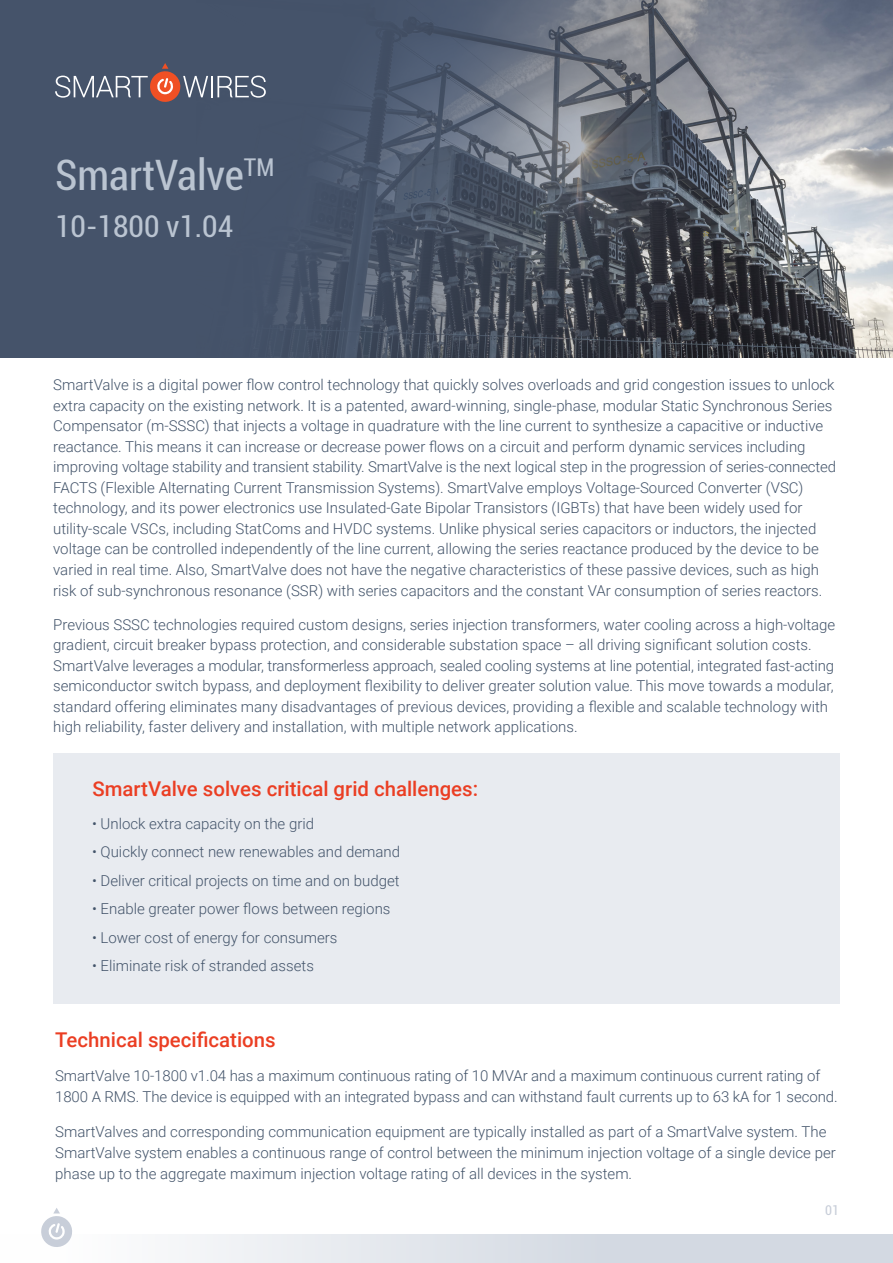
<style>
.page{position:relative;width:893px;height:1263px;background:#fff}
.page>*{position:absolute;margin:0;border:0;box-sizing:border-box;transform-origin:0 0}
.t1{font:condensed 42px "Roboto";color:#bac4d1}
.t2{font:condensed 30px "Roboto";color:#bac4d1}
.t3{font:500 20.4px "Roboto";color:#eb3e23}
.t4{font:300 15px/20.5px "Roboto";color:#43546a}
.t5{font:condensed 13.5px "Roboto";color:#c8ced9}
</style>
<div class="page">
<div style="left:0;top:1234px;width:893px;height:29px;background:linear-gradient(to right,#fdfdfd,#c9d0db)"></div>
<div style="left:0;top:0;width:893px;height:357px;background:#45536a"></div>
<img style="left:211px;top:0;width:682px;height:357px">
<svg style="left:40px;top:1208px;width:34px;height:41px"></svg>
<div style="left:53px;top:754px;width:787px;height:250px;background:#e8ebf0"></div>
<hr style="left:211px;top:76px;width:2px;height:21px;background:#fff">
<svg style="left:217px;top:76px;width:49px;height:22px"></svg>
<svg style="left:55px;top:63px;width:153px;height:39px"></svg>
<p class="t1" style="left:55px;top:145px;width:221px">SmartValve<sup>TM</sup></p>
<p class="t2" style="left:55px;top:205px;width:179px">10-1800 v1.04</p>
<p class="t4" style="left:53px;top:374px;width:784px">SmartValve is a digital power flow control technology that quickly solves overloads and grid congestion issues to unlock extra capacity on the existing network. It is a patented, award-winning, single-phase, modular Static Synchronous Series Compensator (m-SSSC) that injects a voltage in quadrature with the line current to synthesize a capacitive or inductive reactance. This means it can increase or decrease power flows on a circuit and perform dynamic services including improving voltage stability and transient stability. SmartValve is the next logical step in the progression of series-connected FACTS (Flexible Alternating Current Transmission Systems). SmartValve employs Voltage-Sourced Converter (VSC) technology, and its power electronics use Insulated-Gate Bipolar Transistors (IGBTs) that have been widely used for utility-scale VSCs, including StatComs and HVDC systems. Unlike physical series capacitors or inductors, the injected voltage can be controlled independently of the line current, allowing the series reactance produced by the device to be varied in real time. Also, SmartValve does not have the negative characteristics of these passive devices, such as high risk of sub‐synchronous resonance (SSR) with series capacitors and the constant VAr consumption of series reactors.</p>
<p class="t4" style="left:53px;top:613px;width:784px">Previous SSSC technologies required custom designs, series injection transformers, water cooling across a high-voltage gradient, circuit breaker bypass protection, and considerable substation space – all driving significant solution costs.<br>SmartValve leverages a modular, transformerless approach, sealed cooling systems at line potential, integrated fast-acting semiconductor switch bypass, and deployment flexibility to deliver greater solution value. This move towards a modular, standard offering eliminates many disadvantages of previous devices, providing a flexible and scalable technology with high reliability, faster delivery and installation, with multiple network applications.</p>
<p class="t3" style="left:93px;top:775px;width:387px">SmartValve solves critical grid challenges:</p>
<p class="t4" style="left:92px;top:812px;width:223px">• Unlock extra capacity on the grid</p>
<p class="t4" style="left:92px;top:841px;width:309px">• Quickly connect new renewables and demand</p>
<p class="t4" style="left:92px;top:869px;width:309px">• Deliver critical projects on time and on budget</p>
<p class="t4" style="left:92px;top:898px;width:300px">• Enable greater power flows between regions</p>
<p class="t4" style="left:92px;top:926px;width:247px">• Lower cost of energy for consumers</p>
<p class="t4" style="left:92px;top:955px;width:223px">• Eliminate risk of stranded assets</p>
<p class="t3" style="left:55px;top:1025px;width:222px">Technical specifications</p>
<p class="t4" style="left:55px;top:1065px;width:784px;line-height:21px">SmartValve 10-1800 v1.04 has a maximum continuous rating of 10 MVAr and a maximum continuous current rating of<br>1800 A RMS. The device is equipped with an integrated bypass and can withstand fault currents up to 63 kA for 1 second.</p>
<p class="t4" style="left:55px;top:1120px;width:782px;line-height:21px">SmartValves and corresponding communication equipment are typically installed as part of a SmartValve system. The<br>SmartValve system enables a continuous range of control between the minimum injection voltage of a single device per phase up to the aggregate maximum injection voltage rating of all devices in the system.</p>
<p class="t5" style="left:825px;top:1200px;width:15px">01</p>
</div>
